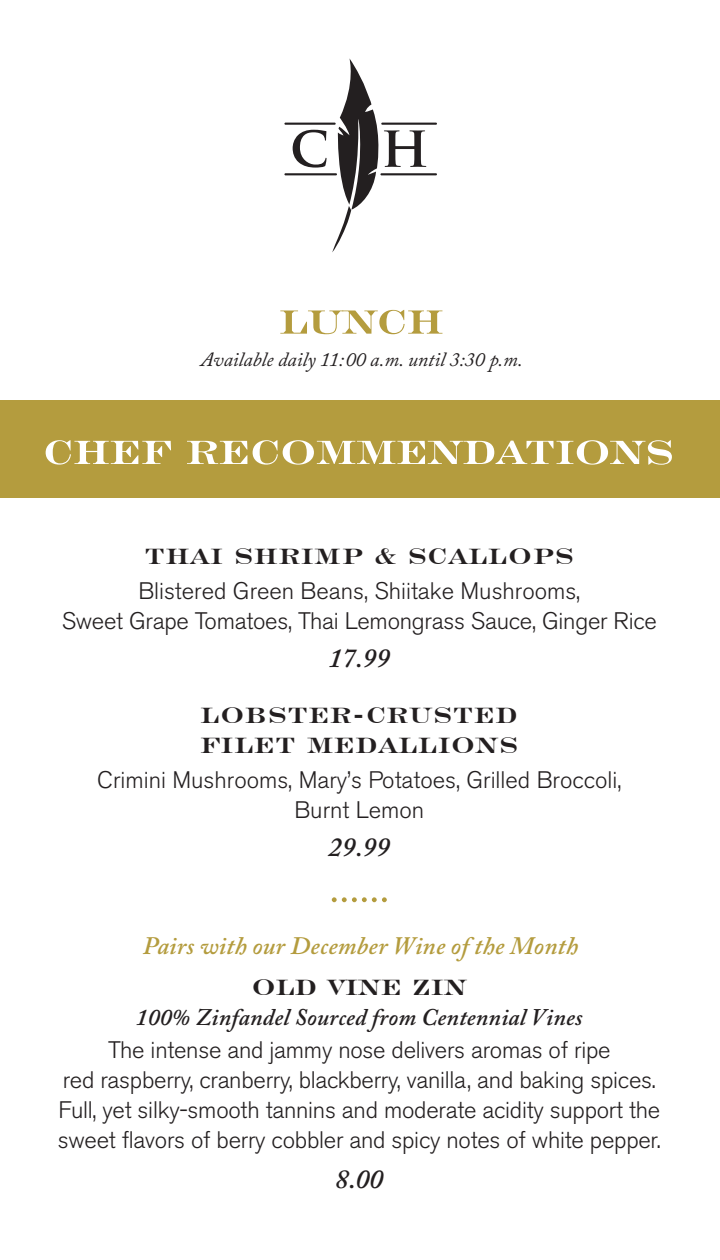
<style>
.page{position:relative;width:720px;height:1260px;background:#fff}
.page>*{position:absolute;margin:0;border:0;box-sizing:border-box;transform-origin:0 0}
.t1{font:700 50px "Engravers Roman BT";color:#fff}
.t2{font:700 50px "Engravers Roman BT";color:#b49c3e}
.t3{font:700 32.5px/30px "Engravers Roman BT";letter-spacing:.03em;color:#231f20}
.t4{font:700 32.5px "Engravers Roman BT";letter-spacing:.01em;color:#231f20}
.t5{font:italic 600 27.5px "Adobe Caslon Pro";color:#231f20}
.t6{font:italic 600 25px "Adobe Caslon Pro";letter-spacing:.01em;color:#b49c3e}
.t7{font:300 23.75px/30px "Akzidenz Grotesk BE";letter-spacing:-.01em;color:#231f20;text-align:center}
.t8{font:italic 600 23.75px "Adobe Caslon Pro";letter-spacing:.01em;color:#231f20}
.t9{font:italic 20px "Adobe Caslon Pro";color:#231f20}
</style>
<div class="page">
<div style="left:0;top:400px;width:720px;height:98px;background:#b49c3e"></div>
<svg style="left:284px;top:58px;width:153px;height:194px"></svg>
<svg style="left:332px;top:897px;width:55px;height:5px"></svg>
<h1 class="t2" style="left:279px;top:293px;width:166px">LUNCH</h1>
<p class="t9" style="left:201px;top:348px;width:324px">Available daily 11:00 a.m. until 3:30 p.m.</p>
<h1 class="t1" style="left:43px;top:423px;width:632px">CHEF RECOMMENDATIONS</h1>
<h2 class="t3" style="left:145px;top:540px;width:431px">THAI SHRIMP &amp; SCALLOPS</h2>
<p class="t7" style="left:62px;top:577px;width:597px">Blistered Green Beans, Shiitake Mushrooms,<br>Sweet Grape Tomatoes, Thai Lemongrass Sauce, Ginger Rice</p>
<p class="t5" style="left:328px;top:642px;width:63px">17.99</p>
<h2 class="t3" style="left:200px;top:698px;width:319px">LOBSTER-CRUSTED<br>FILET MEDALLIONS</h2>
<p class="t7" style="left:97px;top:765px;width:526px">Crimini Mushrooms, Mary’s Potatoes, Grilled Broccoli,<br>Burnt Lemon</p>
<p class="t5" style="left:328px;top:830px;width:63px">29.99</p>
<p class="t6" style="left:143px;top:930px;width:437px">Pairs with our December Wine of the Month</p>
<h2 class="t4" style="left:252px;top:969px;width:216px">OLD VINE ZIN</h2>
<p class="t8" style="left:136px;top:1003px;width:448px">100% Zinfandel Sourced from Centennial Vines</p>
<p class="t7" style="left:58px;top:1035px;width:604px">The intense and jammy nose delivers aromas of ripe<br>red raspberry, cranberry, blackberry, vanilla, and baking spices.<br>Full, yet silky-smooth tannins and moderate acidity support the sweet flavors of berry cobbler and spicy notes of white pepper.</p>
<p class="t5" style="left:335px;top:1163px;width:50px">8.00</p>
</div>
